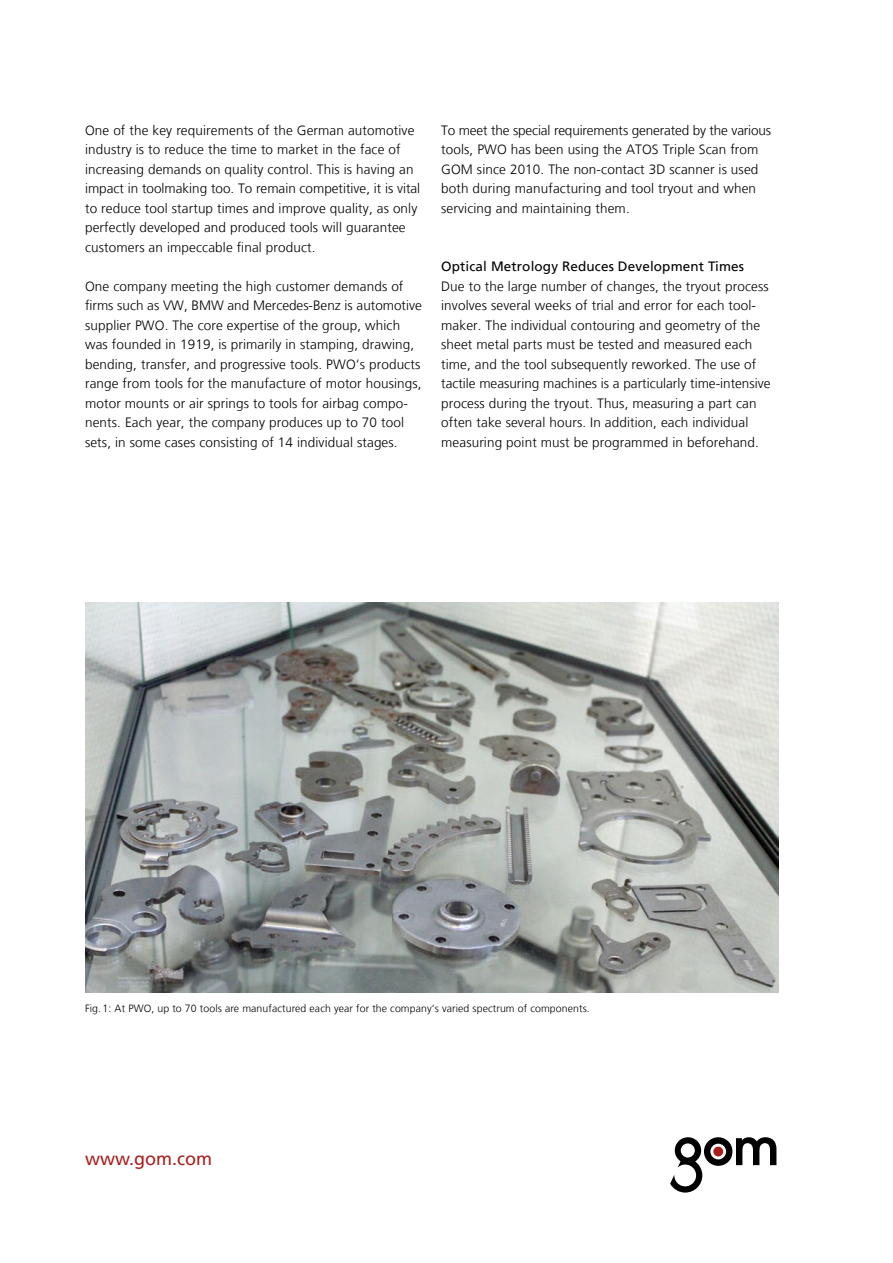
<style>
.page{position:relative;width:893px;height:1263px;background:#fff}
.page>*{position:absolute;margin:0;border:0;box-sizing:border-box;transform-origin:0 0}
.t1{font:18px "Frutiger";color:#aa1e1e}
.t2{font:300 13.5px/19.5px "Frutiger LT";letter-spacing:.01em;color:#000}
.t3{font:13.5px "Frutiger LT";letter-spacing:.01em;color:#000}
.t4{font:300 10.5px "Frutiger LT";letter-spacing:.01em;color:#000}
</style>
<div class="page">
<svg style="left:670px;top:1137px;width:106px;height:55px"></svg>
<img style="left:85px;top:602px;width:693px;height:391px">
<p class="t2" style="left:85px;top:120px;width:337px">One of the key requirements of the German automotive industry is to reduce the time to market in the face of increasing demands on quality control. This is having an impact in toolmaking too. To remain competitive, it is vital to reduce tool startup times and improve quality, as only perfectly developed and produced tools will guarantee customers an impeccable final product.</p>
<p class="t2" style="left:85px;top:276px;width:338px">One company meeting the high customer demands of firms such as VW, BMW and Mercedes-Benz is automotive supplier PWO. The core expertise of the group, which was founded in 1919, is primarily in stamping, drawing, bending, transfer, and progressive tools. PWO‘s products range from tools for the manufacture of motor housings, motor mounts or air springs to tools for airbag compo&shy;nents. Each year, the company produces up to 70 tool sets, in some cases consisting of 14 individual stages.</p>
<p class="t2" style="left:441px;top:120px;width:331px">To meet the special requirements generated by the various tools, PWO has been using the ATOS Triple Scan from GOM since 2010. The non-contact 3D scanner is used both during manufacturing and tool tryout and when servicing and maintaining them.</p>
<p class="t3" style="left:441px;top:259px;width:304px">Optical Metrology Reduces Development Times</p>
<p class="t2" style="left:441px;top:276px;width:331px">Due to the large number of changes, the tryout process involves several weeks of trial and error for each tool&shy;maker. The individual contouring and geometry of the sheet metal parts must be tested and measured each time, and the tool subsequently reworked. The use of tactile measuring machines is a particularly time-intensive process during the tryout. Thus, measuring a part can often take several hours. In addition, each individual measuring point must be programmed in beforehand.</p>
<p class="t4" style="left:85px;top:1003px;width:506px">Fig. 1: At PWO, up to 70 tools are manufactured each year for the company‘s varied spectrum of components.</p>
<h1 class="t1" style="left:85px;top:1148px;width:128px">www.gom.com</h1>
</div>
